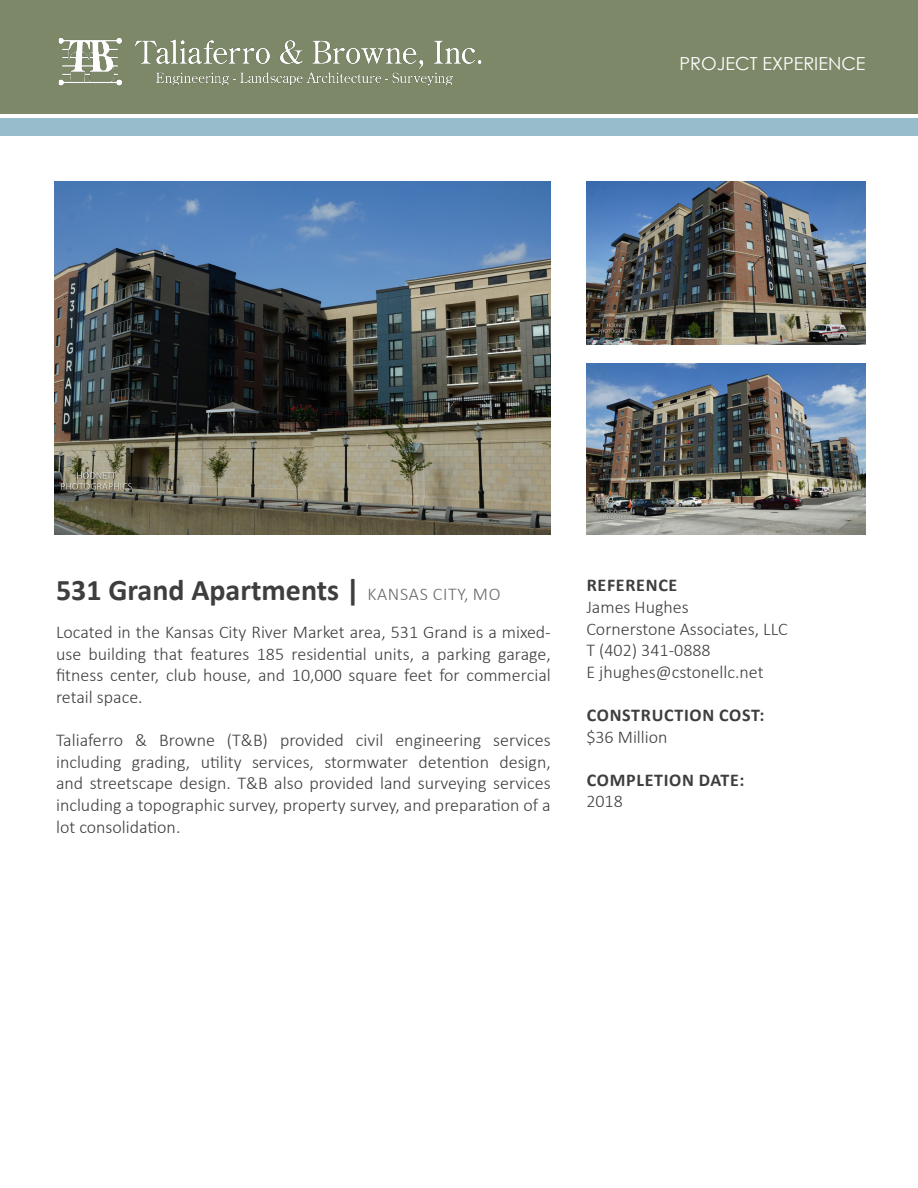
<style>
.page{position:relative;width:918px;height:1188px;background:#fff}
.page>*{position:absolute;margin:0;border:0;box-sizing:border-box;transform-origin:0 0}
.t1{font:700 30px "Calibri";color:#3e3e3f}
.t2{font:300 18px/21.6px "Calibri";color:#3e3e3f;text-align:justify}
.t3{font:700 18px "Calibri";letter-spacing:.04em;color:#3e3e3f}
.t4{font:18px "Century Gothic";color:#fff}
.s1{font-weight:300;font-size:18px;color:#69696c}
</style>
<div class="page">
<div style="left:0;top:0;width:918px;height:113px;background:#7d8868"></div>
<div style="left:0;top:118px;width:918px;height:18px;background:#97bdcc"></div>
<img style="left:58px;top:38px;width:424px;height:48px">
<img style="left:54px;top:181px;width:497px;height:354px">
<img style="left:586px;top:181px;width:280px;height:164px">
<img style="left:586px;top:364px;width:280px;height:171px">
<p class="t4" style="left:680px;top:51px;width:187px">PROJECT EXPERIENCE</p>
<p class="t1" style="left:56px;top:569px;width:446px">531 Grand Apartments | <span class="s1">KANSAS CITY, MO</span></p>
<p class="t2" style="left:56px;top:621px;width:496px">Located in the Kansas City River Market area, 531 Grand is a mixed&shy;use building that features 185 residential units, a parking garage, fitness center, club house, and 10,000 square feet for commercial retail space.</p>
<p class="t2" style="left:56px;top:729px;width:496px">Taliaferro &amp; Browne (T&amp;B) provided civil engineering services including grading, utility services, stormwater detention design, and streetscape design. T&amp;B also provided land surveying services including a topographic survey, property survey, and preparation of a lot consolidation.</p>
<p class="t3" style="left:587px;top:573px;width:92px">REFERENCE</p>
<p class="t2" style="left:586px;top:596px;width:104px">James Hughes</p>
<p class="t2" style="left:586px;top:618px;width:203px">Cornerstone Associates, LLC</p>
<p class="t2" style="left:586px;top:639px;width:126px">T (402) 341-0888</p>
<p class="t2" style="left:586px;top:661px;width:179px">E jhughes@cstonellc.net</p>
<p class="t3" style="left:587px;top:702px;width:179px">CONSTRUCTION COST:</p>
<p class="t2" style="left:586px;top:726px;width:83px">$36 Million</p>
<p class="t3" style="left:587px;top:767px;width:159px">COMPLETION DATE:</p>
<p class="t2" style="left:586px;top:790px;width:38px">2018</p>
</div>
